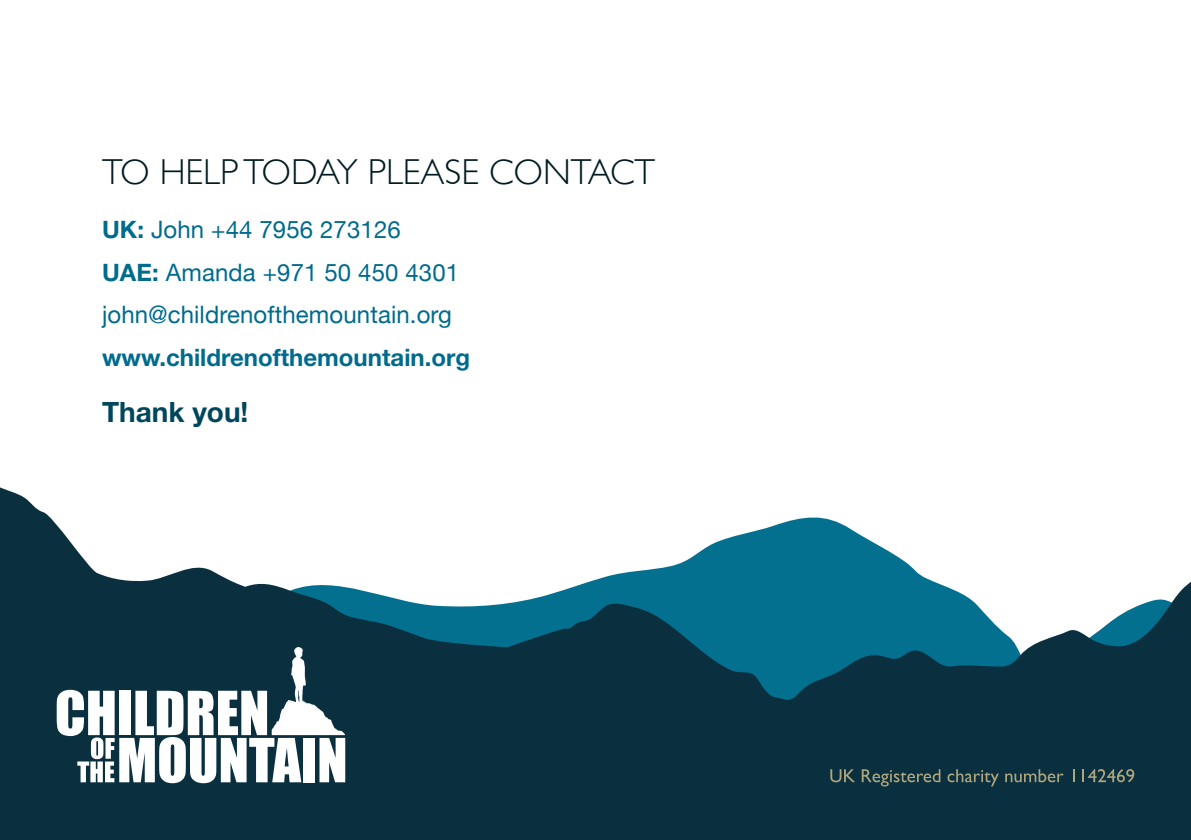
<style>
.page{position:relative;width:1191px;height:840px;background:#fff}
.page>*{position:absolute;margin:0;border:0;box-sizing:border-box;transform-origin:0 0}
.t1{font:300 36px "Gill Sans";color:#001c21}
.t2{font:700 28px "Helvetica Neue";color:#00475c}
.t3{font:24px/42.8px "Helvetica Neue";letter-spacing:.005em;color:#006b8c}
.t4{font:700 24px "Helvetica Neue";color:#006b8c}
.s1{font-weight:700}
</style>
<div class="page">
<svg style="left:0;top:487px;width:1191px;height:352px;fill:#0a3040"></svg>
<svg style="left:57px;top:646px;width:288px;height:136px"></svg>
<svg style="left:830px;top:768px;width:25px;height:13px"></svg>
<svg style="left:861px;top:768px;width:79px;height:18px"></svg>
<svg style="left:947px;top:768px;width:51px;height:18px"></svg>
<svg style="left:1005px;top:768px;width:58px;height:13px"></svg>
<svg style="left:1072px;top:768px;width:2px;height:13px"></svg>
<svg style="left:1082px;top:768px;width:52px;height:13px"></svg>
<h1 class="t1" style="left:102px;top:143px;width:554px">TO HELP TODAY PLEASE CONTACT</h1>
<p class="t3" style="left:102px;top:209px;width:358px"><span class="s1">UK:</span> John +44 7956 273126<br><span class="s1">UAE:</span> Amanda +971 50 450 4301 john@childrenofthemountain.org</p>
<p class="t4" style="left:102px;top:342px;width:369px">www.childrenofthemountain.org</p>
<p class="t2" style="left:102px;top:394px;width:148px">Thank you!</p>
</div>
